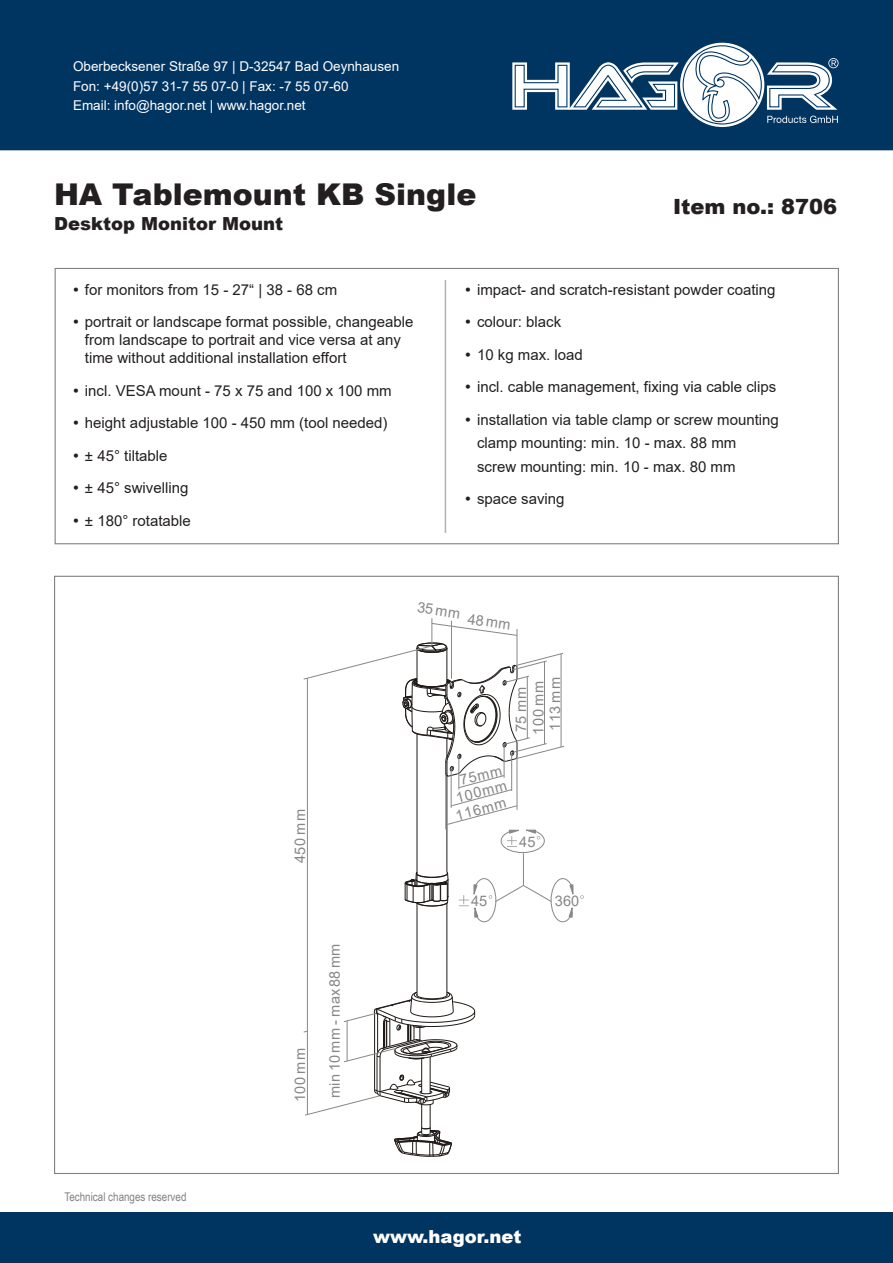
<style>
.page{position:relative;width:893px;height:1263px;background:#fff}
.page>*{position:absolute;margin:0;border:0;box-sizing:border-box;transform-origin:0 0}
.t1{font:900 30px "Arial";color:#231f20}
.t2{font:900 21px "Arial";color:#231f20}
.t3{font:900 18px "Arial";color:#231f20}
.t4{font:900 18px "Arial";color:#fff}
.t5{font:15px/32.5px "Arial";color:#231f20}
.t6{font:14.55px/17px "Arial";letter-spacing:.04em;color:#878787}
.t7{font:13.5px/19.5px "Arial";color:#fff}
.t8{font:12px "Arial Narrow";color:#808285}
</style>
<div class="page">
<hr style="left:374px;top:1013px;width:1px;height:77px;background:#1f1a17">
<hr style="left:377px;top:1056px;width:1px;height:35px;background:#1f1a17">
<hr style="left:380px;top:1057px;width:1px;height:34px;background:#1f1a17">
<hr style="left:417px;top:903px;width:1px;height:92px;background:#1f1a17">
<hr style="left:417px;top:734px;width:1px;height:152px;background:#1f1a17">
<hr style="left:421px;top:1058px;width:1px;height:35px;background:#1f1a17">
<hr style="left:430px;top:1057px;width:1px;height:36px;background:#1f1a17">
<hr style="left:447px;top:903px;width:1px;height:92px;background:#1f1a17">
<hr style="left:447px;top:776px;width:1px;height:96px;background:#1f1a17">
<svg style="left:404px;top:871px;width:45px;height:36px"></svg>
<hr style="left:307px;top:678px;width:1px;height:436px;background:#878787">
<svg style="left:305px;top:1074px;width:147px;height:83px"></svg>
<svg style="left:344px;top:991px;width:131px;height:72px"></svg>
<hr style="left:347px;top:1021px;width:1px;height:40px;background:#878787">
<hr style="left:523px;top:853px;width:1px;height:32px;background:#878787">
<svg style="left:303px;top:618px;width:262px;height:235px"></svg>
<svg style="left:459px;top:878px;width:115px;height:45px"></svg>
<hr style="left:445px;top:774px;width:1px;height:55px;background:#878787">
<hr style="left:504px;top:745px;width:1px;height:33px;background:#878787">
<hr style="left:445px;top:280px;width:1px;height:253px;background:#b0b1b5">
<div style="left:0;top:1213px;width:893px;height:50px;background:#003562"></div>
<div style="left:0;top:0;width:893px;height:150px;background:#003562"></div>
<svg style="left:502px;top:39px;width:358px;height:93px"></svg>
<p class="t7" style="left:73px;top:57px;width:328px">Oberbecksener Straße 97 | D-32547 Bad Oeynhausen<br>Fon: +49(0)57 31-7 55 07-0 | Fax: -7 55 07-60<br>Email: info@hagor.net | www.hagor.net</p>
<h1 class="t1" style="left:54px;top:172px;width:424px">HA Tablemount KB Single</h1>
<p class="t3" style="left:54px;top:211px;width:230px">Desktop Monitor Mount</p>
<h2 class="t2" style="left:673px;top:191px;width:166px">Item no.: 8706</h2>
<p class="t5" style="left:85px;top:273px;width:330px">for monitors from 15 - 27“ | 38 - 68 cm<br>portrait or landscape format possible, changeable</p>
<p class="t5" style="left:85px;top:331px;width:317px;line-height:18px">from landscape to portrait and vice versa at any time without additional installation effort</p>
<p class="t5" style="left:85px;top:374px;width:308px">incl. VESA mount - 75 x 75 and 100 x 100 mm height adjustable 100 - 450 mm (tool needed) ± 45° tiltable<br>± 45° swivelling<br>± 180° rotatable</p>
<p class="t5" style="left:477px;top:273px;width:303px">impact- and scratch-resistant powder coating colour: black<br>10 kg max. load<br>incl. cable management, fixing via cable clips installation via table clamp or screw mounting</p>
<p class="t5" style="left:477px;top:431px;width:261px;line-height:23.5px">clamp mounting: min. 10 - max. 88 mm screw mounting: min. 10 - max. 80 mm</p>
<p class="t5" style="left:477px;top:483px;width:89px">space saving</p>
<p class="t6" style="left:419px;top:599px;width:45px;rotate:8deg">35 mm</p>
<p class="t6" style="left:469px;top:610px;width:44px;rotate:8deg">48 mm</p>
<p class="t8" style="left:65px;top:1188px;width:123px">Technical changes reserved</p>
<p class="t6" style="left:292px;top:863px;width:56px;rotate:-90deg">450 mm</p>
<p class="t6" style="left:291px;top:1102px;width:56px;rotate:-90deg">100 mm</p>
<p class="t6" style="left:326px;top:1098px;width:156px;rotate:-90deg">min 10mm - max88mm</p>
<p class="t6" style="left:513px;top:735px;width:59px;rotate:-90deg">75mm<br>100 mm<br>113 mm</p>
<p class="t6" style="left:458px;top:772px;width:44px;rotate:-13deg">75mm</p>
<p class="t6" style="left:454px;top:789px;width:53px;rotate:-14deg">100mm</p>
<p class="t6" style="left:454px;top:807px;width:53px;rotate:-15deg">116mm</p>
<p class="t6" style="left:519px;top:833px;width:18px">45</p>
<p class="t6" style="left:471px;top:892px;width:18px">45</p>
<p class="t6" style="left:555px;top:892px;width:26px">360</p>
<p class="t4" style="left:373px;top:1223px;width:150px">www.hagor.net</p>
</div>
